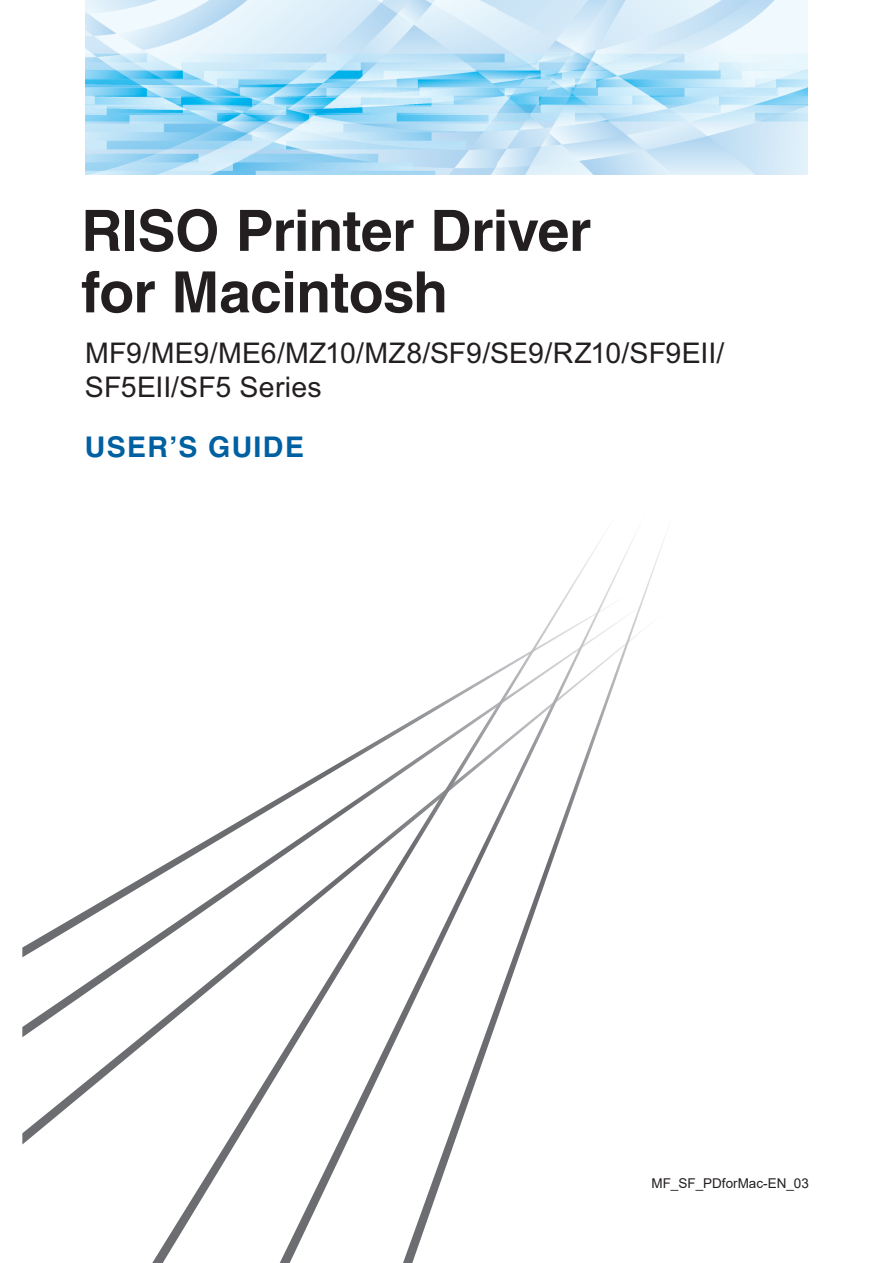
<style>
.page{position:relative;width:893px;height:1263px;background:#fff}
.page>*{position:absolute;margin:0;border:0;box-sizing:border-box;transform-origin:0 0}
.t1{font:700 57px/61.5px "Helvetica";letter-spacing:-.01em;color:#231f20}
.t2{font:28.5px/34.2px "Arial";color:#231f20}
.t3{font:700 28.5px "Helvetica";letter-spacing:.045em;color:#0160a1}
.t4{font:13.5px "Arial";color:#231f20}
</style>
<div class="page">
<img style="left:85px;top:0;width:723px;height:175px">
<svg style="left:22px;top:872px;width:130px;height:272px"></svg>
<svg style="left:152px;top:797px;width:128px;height:466px"></svg>
<svg style="left:280px;top:725px;width:123px;height:538px"></svg>
<svg style="left:403px;top:533px;width:262px;height:730px"></svg>
<h1 class="t1" style="left:81px;top:199px;width:511px">RISO Printer Driver for Macintosh</h1>
<p class="t2" style="left:85px;top:336px;width:641px">MF9/ME9/ME6/MZ10/MZ8/SF9/SE9/RZ10/SF9EII/<br>SF5EII/SF5 Series</p>
<p class="t3" style="left:85px;top:430px;width:221px">USER’S GUIDE</p>
<p class="t4" style="left:651px;top:1174px;width:159px">MF_SF_PDforMac-EN_03</p>
</div>
